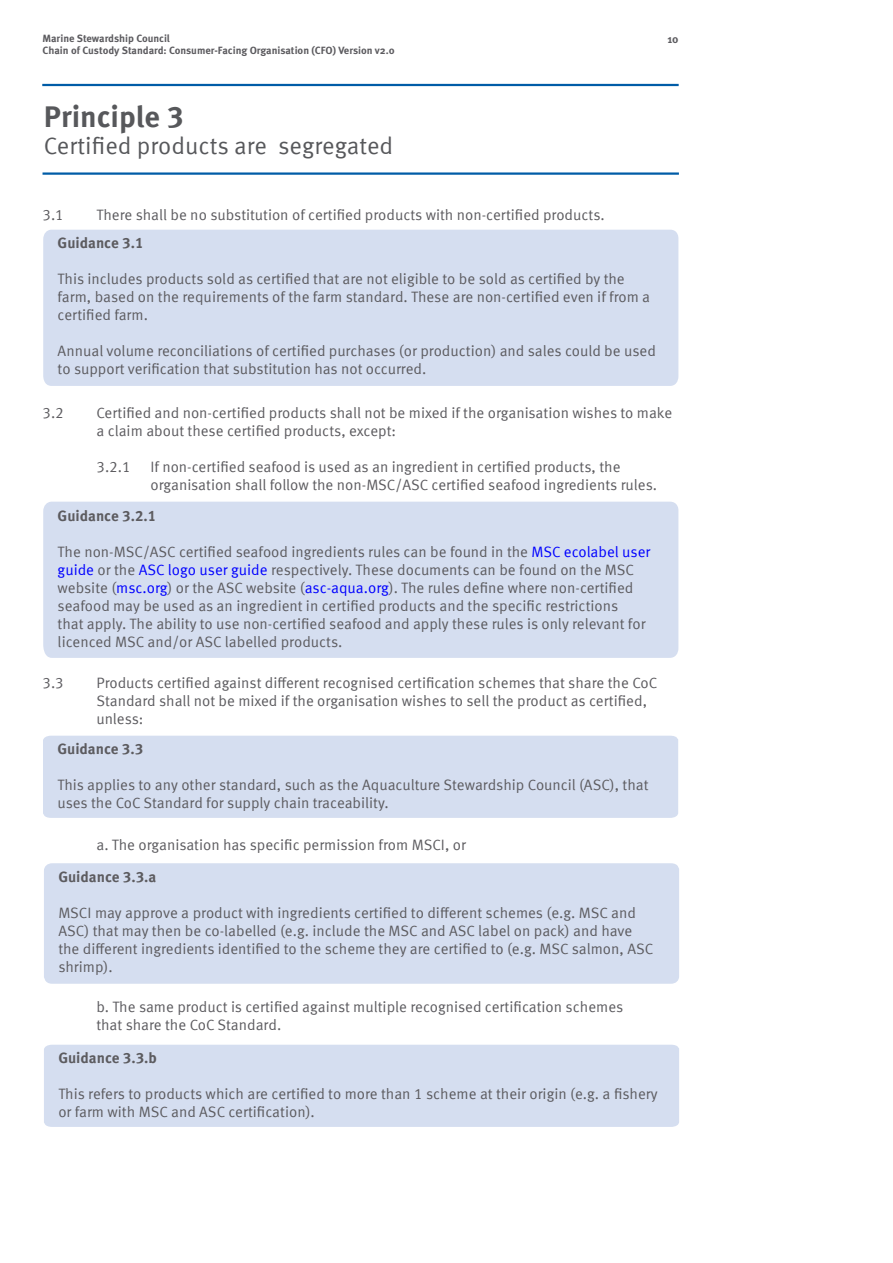
<style>
.page{position:relative;width:893px;height:1263px;background:#fff}
.page>*{position:absolute;margin:0;border:0;box-sizing:border-box;transform-origin:0 0}
.t1{font:700 30px "Meta Offc Pro";color:#57585b}
.t2{font:24px "Meta Offc Pro Norm";color:#57585b}
.t3{font:15px/18px "Meta Offc Pro Norm";color:#5c5b5f}
.t4{font:700 15px "Meta Offc Pro";color:#5c5b5f}
.t5{font:700 11.25px "Meta Pro";color:#5c5b5f}
.t6{font:700 10.5px "Meta Pro";color:#5c5b5f}
.s1{color:#00f}
</style>
<div class="page">
<div style="left:43px;top:502px;width:635px;height:156px;background:#d5def0"></div>
<hr style="left:43px;top:172px;width:636px;height:3px;background:#005ca7">
<hr style="left:42px;top:84px;width:637px;height:2px;background:#005ca7">
<div style="left:43px;top:230px;width:635px;height:156px;background:#d5def0"></div>
<div style="left:43px;top:736px;width:635px;height:82px;background:#d5def0"></div>
<div style="left:44px;top:863px;width:635px;height:121px;background:#d5def0"></div>
<div style="left:44px;top:1045px;width:635px;height:82px;background:#d5def0"></div>
<p class="t6" style="left:43px;top:32px;width:129px">Marine Stewardship Council</p>
<p class="t5" style="left:667px;top:31px;width:13px">10</p>
<p class="t6" style="left:43px;top:44px;width:354px">Chain of Custody Standard: Consumer-Facing Organisation (CFO) Version v2.0</p>
<h1 class="t1" style="left:44px;top:93px;width:141px">Principle 3</h1>
<h2 class="t2" style="left:44px;top:127px;width:351px">Certified products are segregated</h2>
<p class="t3" style="left:42px;top:205px;width:23px">3.1</p>
<p class="t3" style="left:96px;top:205px;width:510px">There shall be no substitution of certified products with non-certified products.</p>
<p class="t4" style="left:58px;top:231px;width:87px">Guidance 3.1</p>
<p class="t3" style="left:58px;top:269px;width:594px">This includes products sold as certified that are not eligible to be sold as certified by the farm, based on the requirements of the farm standard. These are non-certified even if from a certified farm.</p>
<p class="t3" style="left:58px;top:341px;width:600px">Annual volume reconciliations of certified purchases (or production) and sales could be used to support verification that substitution has not occurred.</p>
<p class="t3" style="left:42px;top:403px;width:23px">3.2</p>
<p class="t3" style="left:96px;top:403px;width:577px">Certified and non-certified products shall not be mixed if the organisation wishes to make a claim about these certified products, except:</p>
<p class="t3" style="left:96px;top:457px;width:36px">3.2.1</p>
<p class="t3" style="left:150px;top:457px;width:508px">If non-certified seafood is used as an ingredient in certified products, the organisation shall follow the non-MSC/ASC certified seafood ingredients rules.</p>
<p class="t4" style="left:58px;top:504px;width:100px">Guidance 3.2.1</p>
<p class="t3" style="left:58px;top:542px;width:594px">The non-MSC/ASC certified seafood ingredients rules can be found in the <span class="s1">MSC ecolabel user guide</span> or the <span class="s1">ASC logo user guide</span> respectively. These documents can be found on the MSC website (<span class="s1">msc.org</span>) or the ASC website (<span class="s1">asc-aqua.org</span>). The rules define where non-certified seafood may be used as an ingredient in certified products and the specific restrictions<br>that apply. The ability to use non-certified seafood and apply these rules is only relevant for licenced MSC and/or ASC labelled products.</p>
<p class="t3" style="left:42px;top:673px;width:23px">3.3</p>
<p class="t3" style="left:96px;top:673px;width:562px">Products certified against different recognised certification schemes that share the CoC<br>Standard shall not be mixed if the organisation wishes to sell the product as certified, unless:</p>
<p class="t4" style="left:57px;top:737px;width:87px">Guidance 3.3</p>
<p class="t3" style="left:57px;top:775px;width:593px">This applies to any other standard, such as the Aquaculture Stewardship Council (ASC), that uses the CoC Standard for supply chain traceability.</p>
<p class="t3" style="left:96px;top:835px;width:371px">a. The organisation has specific permission from MSCI, or</p>
<p class="t4" style="left:58px;top:865px;width:100px">Guidance 3.3.a</p>
<p class="t3" style="left:58px;top:903px;width:596px">MSCI may approve a product with ingredients certified to different schemes (e.g. MSC and ASC) that may then be co-labelled (e.g. include the MSC and ASC label on pack) and have the different ingredients identified to the scheme they are certified to (e.g. MSC salmon, ASC shrimp).</p>
<p class="t3" style="left:96px;top:997px;width:528px">b. The same product is certified against multiple recognised certification schemes that share the CoC Standard.</p>
<p class="t4" style="left:58px;top:1046px;width:100px">Guidance 3.3.b</p>
<p class="t3" style="left:58px;top:1084px;width:601px">This refers to products which are certified to more than 1 scheme at their origin (e.g. a fishery or farm with MSC and ASC certification).</p>
</div>
